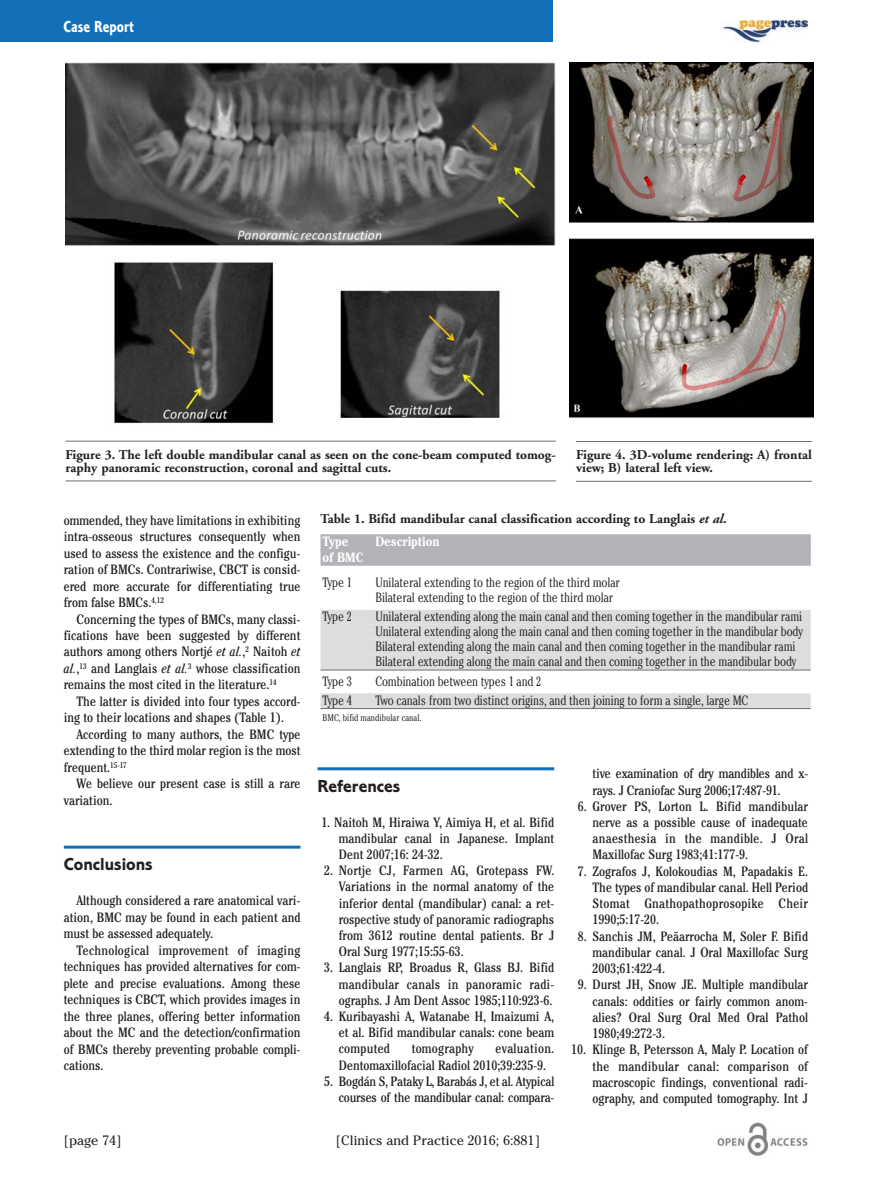
<style>
.page{position:relative;width:893px;height:1191px;background:#fff}
.page>*{position:absolute;margin:0;border:0;box-sizing:border-box;transform-origin:0 0}
.t1{font:18px "Corinthian Bold Plain";color:#231f20}
.t2{font:16.5px "Corinthian Bold Condensed Plain";color:#fff}
.t3{font:condensed 13.5px/16.2px "Cheltenham";color:#231f20;text-align:justify}
.t4{font:300 condensed 13.5px/15px "Cheltenham";letter-spacing:-.01em;color:#231f20}
.t5{font:700 13.5px/13.5px "Adobe Garamond";color:#231f20}
.t6{font:13.5px "Cheltenham";color:#231f20}
.t7{font:700 condensed 13.5px "Cheltenham";letter-spacing:-.01em;color:#fff}
.t8{font:condensed 13.5px "Cheltenham";letter-spacing:.02em;color:#231f20}
.t9{font:300 condensed 9.75px "Cheltenham";color:#231f20}
.s1{font-style:italic}
</style>
<div class="page">
<hr style="left:64px;top:845px;width:236px;height:3px;background:#1370b8">
<hr style="left:317px;top:767px;width:237px;height:3px;background:#1370b8">
<div style="left:0;top:0;width:553px;height:42px;background:#1370b8"></div>
<img style="left:717px;top:1123px;width:91px;height:33px">
<img style="left:723px;top:19px;width:84px;height:24px">
<hr style="left:66px;top:441px;width:490px;height:1px;background:#6c6d70">
<hr style="left:66px;top:480px;width:490px;height:1px;background:#6c6d70">
<img style="left:66px;top:63px;width:489px;height:361px">
<hr style="left:576px;top:441px;width:236px;height:1px;background:#6c6d70">
<hr style="left:576px;top:481px;width:236px;height:1px;background:#6c6d70">
<img style="left:570px;top:63px;width:244px;height:355px">
<div style="left:320px;top:534px;width:491px;height:17px;background:#b2b3b7"></div>
<div style="left:320px;top:549px;width:491px;height:17px;background:#b2b3b7"></div>
<div style="left:320px;top:610px;width:491px;height:15px;background:#dcdddf"></div>
<div style="left:320px;top:625px;width:491px;height:15px;background:#dcdddf"></div>
<div style="left:320px;top:640px;width:491px;height:15px;background:#dcdddf"></div>
<div style="left:320px;top:655px;width:491px;height:15px;background:#dcdddf"></div>
<hr style="left:320px;top:670px;width:491px;height:1px;background:#6c6d70">
<div style="left:320px;top:693px;width:491px;height:15px;background:#dcdddf"></div>
<hr style="left:320px;top:708px;width:491px;height:1px;background:#6c6d70">
<p class="t2" style="left:63px;top:21px;width:72px">Case Report</p>
<p class="t5" style="left:66px;top:449px;width:492px">Figure 3. The left double mandibular canal as seen on the cone-beam computed tomog&shy;raphy panoramic reconstruction, coronal and sagittal cuts.</p>
<p class="t5" style="left:576px;top:449px;width:237px">Figure 4. 3D-volume rendering: A) frontal view; B) lateral left view.</p>
<p class="t5" style="left:320px;top:513px;width:408px">Table 1. Bifid mandibular canal classification according to Langlais <span class="s1">et al.</span></p>
<p class="t7" style="left:323px;top:537px;width:27px">Type</p>
<p class="t7" style="left:375px;top:537px;width:66px">Description</p>
<p class="t7" style="left:323px;top:552px;width:42px">of BMC</p>
<p class="t4" style="left:323px;top:576px;width:31px">Type 1</p>
<p class="t4" style="left:375px;top:576px;width:246px">Unilateral extending to the region of the third molar<br>Bilateral extending to the region of the third molar</p>
<p class="t4" style="left:323px;top:610px;width:31px">Type 2</p>
<p class="t4" style="left:375px;top:610px;width:429px">Unilateral extending along the main canal and then coming together in the mandibular rami Unilateral extending along the main canal and then coming together in the mandibular body Bilateral extending along the main canal and then coming together in the mandibular rami Bilateral extending along the main canal and then coming together in the mandibular body</p>
<p class="t4" style="left:323px;top:675px;width:31px">Type 3</p>
<p class="t4" style="left:375px;top:675px;width:168px">Combination between types 1 and 2</p>
<p class="t4" style="left:323px;top:694px;width:31px">Type 4</p>
<p class="t4" style="left:375px;top:694px;width:374px">Two canals from two distinct origins, and then joining to form a single, large MC</p>
<p class="t9" style="left:323px;top:714px;width:100px">BMC, bifid mandibular canal.</p>
<p class="t3" style="left:64px;top:513px;width:238px">ommended, they have limitations in exhibiting intra-osseous structures consequently when used to assess the existence and the configu&shy;ration of BMCs. Contrariwise, CBCT is consid&shy;ered more accurate for differentiating true from false BMCs.<sup>4,12</sup></p>
<p class="t3" style="left:64px;top:612px;width:238px;text-indent:13px">Concerning the types of BMCs, many classi&shy;fications have been suggested by different authors among others Nortjé <span class="s1">et al.</span>,<sup>2</sup> Naitoh <span class="s1">et al.</span>,<sup>13</sup> and Langlais <span class="s1">et al.</span><sup>3</sup> whose classification remains the most cited in the literature.<sup>14</sup></p>
<p class="t3" style="left:64px;top:694px;width:238px;text-indent:13px">The latter is divided into four types accord&shy;ing to their locations and shapes (Table 1).</p>
<p class="t3" style="left:64px;top:727px;width:238px;text-indent:13px">According to many authors, the BMC type extending to the third molar region is the most frequent.<sup>15-17</sup></p>
<p class="t3" style="left:64px;top:776px;width:238px;text-indent:13px">We believe our present case is still a rare variation.</p>
<p class="t3" style="left:593px;top:766px;width:217px">tive examination of dry mandibles and x&shy;rays. J Craniofac Surg 2006;17:487-91.</p>
<p class="t3" style="left:593px;top:799px;width:217px;text-indent:-15px">6. Grover PS, Lorton L. Bifid mandibular nerve as a possible cause of inadequate anaesthesia in the mandible. J Oral Maxillofac Surg 1983;41:177-9.</p>
<p class="t3" style="left:593px;top:864px;width:217px;text-indent:-15px">7. Zografos J, Kolokoudias M, Papadakis E.<br>The types of mandibular canal. Hell Period Stomat Gnathopathoprosopike Cheir 1990;5:17-20.</p>
<p class="t3" style="left:593px;top:929px;width:217px;text-indent:-15px">8. Sanchis JM, Peãarrocha M, Soler F. Bifid mandibular canal. J Oral Maxillofac Surg 2003;61:422-4.</p>
<p class="t3" style="left:593px;top:978px;width:217px;text-indent:-15px">9. Durst JH, Snow JE. Multiple mandibular canals: oddities or fairly common anom&shy;alies? Oral Surg Oral Med Oral Pathol 1980;49:272-3.</p>
<p class="t3" style="left:593px;top:1043px;width:217px;text-indent:-21px">10. Klinge B, Petersson A, Maly P. Location of the mandibular canal: comparison of macroscopic findings, conventional radi&shy;ography, and computed tomography. Int J</p>
<h1 class="t1" style="left:317px;top:779px;width:84px">References</h1>
<p class="t3" style="left:339px;top:815px;width:217px;text-indent:-17px">1. Naitoh M, Hiraiwa Y, Aimiya H, et al. Bifid mandibular canal in Japanese. Implant Dent 2007;16: 24-32.</p>
<p class="t3" style="left:339px;top:863px;width:217px;text-indent:-15px">2. Nortje CJ, Farmen AG, Grotepass FW.<br>Variations in the normal anatomy of the inferior dental (mandibular) canal: a ret&shy;rospective study of panoramic radiographs from 3612 routine dental patients. Br J Oral Surg 1977;15:55-63.</p>
<p class="t3" style="left:339px;top:961px;width:217px;text-indent:-15px">3. Langlais RP, Broadus R, Glass BJ. Bifid mandibular canals in panoramic radi&shy;ographs. J Am Dent Assoc 1985;110:923-6.</p>
<p class="t3" style="left:339px;top:1009px;width:217px;text-indent:-15px">4. Kuribayashi A, Watanabe H, Imaizumi A, et al. Bifid mandibular canals: cone beam computed</p>
<h1 class="t1" style="left:64px;top:858px;width:90px">Conclusions</h1>
<p class="t3" style="left:64px;top:893px;width:238px;text-indent:13px">Although considered a rare anatomical vari&shy;ation, BMC may be found in each patient and must be assessed adequately.</p>
<p class="t3" style="left:64px;top:943px;width:238px;text-indent:13px">Technological improvement of imaging techniques has provided alternatives for com&shy;plete and precise evaluations. Among these techniques is CBCT, which provides images in the three planes, offering better information about the MC and the detection/confirmation of BMCs thereby preventing probable compli&shy;cations.</p>
<p class="t3" style="left:339px;top:1042px;width:217px;text-indent:157px">evaluation.<br>Dentomaxillofacial Radiol 2010;39:235-9.</p>
<p class="t3" style="left:324px;top:1074px;width:232px;text-align:right">5. Bogdán S, Pataky L, Barabás J, et al. Atypical courses of the mandibular canal: compara-</p>
<p class="t8" style="left:412px;top:1044px;width:64px">tomography</p>
<p class="t6" style="left:64px;top:1132px;width:59px">[page 74]</p>
<p class="t6" style="left:336px;top:1132px;width:206px">[Clinics and Practice 2016; 6:881]</p>
</div>
